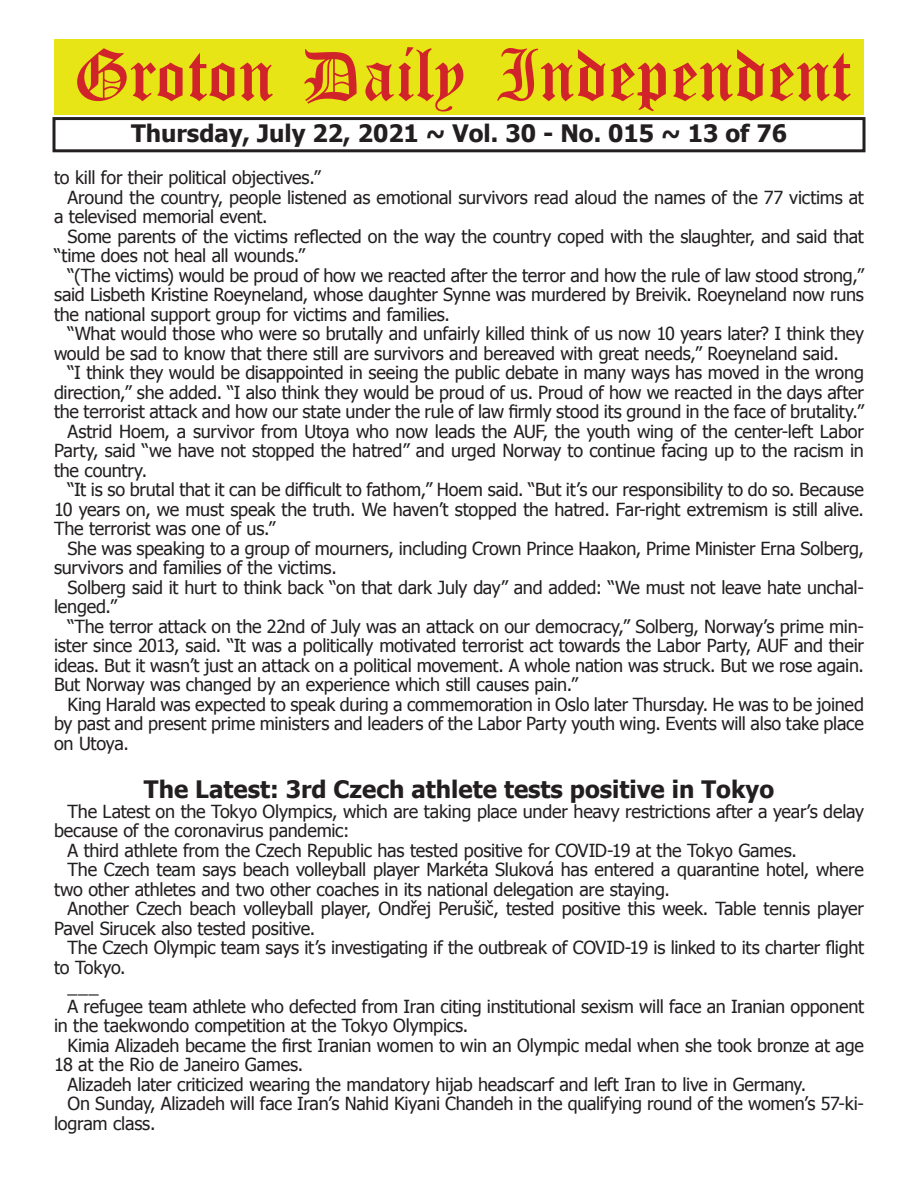
<style>
.page{position:relative;width:918px;height:1188px;background:#fff}
.page>*{position:absolute;margin:0;border:0;box-sizing:border-box;transform-origin:0 0}
.t1{font:54px "Old English Five";color:#d1232a}
.t2{font:700 24px "Tahoma";color:#231f20}
.t3{font:18px "Tahoma";letter-spacing:-.01em;color:#231f20}
</style>
<div class="page">
<div style="left:52px;top:117px;width:814px;height:35px;border:3px solid #231f20"></div>
<div style="left:54px;top:40px;width:810px;height:75px;background:#e7e515"></div>
<h1 class="t1" style="left:73px;top:50px;width:779px">Groton Daily Independent</h1>
<h2 class="t2" style="left:131px;top:116px;width:657px">Thursday, July 22, 2021 ~ Vol. 30 - No. 015 ~ 13 of 76</h2>
<p class="t3" style="left:54px;top:166px;width:268px">to kill for their political objectives.”</p>
<p class="t3" style="left:68px;top:185px;width:798px">Around the country, people listened as emotional survivors read aloud the names of the 77 victims at</p>
<p class="t3" style="left:54px;top:205px;width:215px">a televised memorial event.</p>
<p class="t3" style="left:68px;top:224px;width:798px">Some parents of the victims reflected on the way the country coped with the slaughter, and said that</p>
<p class="t3" style="left:54px;top:244px;width:253px">“time does not heal all wounds.”</p>
<p class="t3" style="left:68px;top:263px;width:798px">“(The victims) would be proud of how we reacted after the terror and how the rule of law stood strong,”</p>
<p class="t3" style="left:54px;top:283px;width:811px">said Lisbeth Kristine Roeyneland, whose daughter Synne was murdered by Breivik. Roeyneland now runs</p>
<p class="t3" style="left:54px;top:302px;width:398px">the national support group for victims and families.</p>
<p class="t3" style="left:68px;top:322px;width:798px">“What would those who were so brutally and unfairly killed think of us now 10 years later? I think they</p>
<p class="t3" style="left:54px;top:341px;width:786px">would be sad to know that there still are survivors and bereaved with great needs,” Roeyneland said.</p>
<p class="t3" style="left:68px;top:361px;width:798px">“I think they would be disappointed in seeing the public debate in many ways has moved in the wrong</p>
<p class="t3" style="left:54px;top:380px;width:812px">direction,” she added. “I also think they would be proud of us. Proud of how we reacted in the days after</p>
<p class="t3" style="left:54px;top:400px;width:811px">the terrorist attack and how our state under the rule of law firmly stood its ground in the face of brutality.”</p>
<p class="t3" style="left:68px;top:419px;width:798px">Astrid Hoem, a survivor from Utoya who now leads the AUF, the youth wing of the center-left Labor</p>
<p class="t3" style="left:54px;top:439px;width:811px">Party, said “we have not stopped the hatred” and urged Norway to continue facing up to the racism in</p>
<p class="t3" style="left:54px;top:458px;width:95px">the country.</p>
<p class="t3" style="left:68px;top:478px;width:798px">“It is so brutal that it can be difficult to fathom,” Hoem said. “But it’s our responsibility to do so. Because</p>
<p class="t3" style="left:54px;top:497px;width:811px">10 years on, we must speak the truth. We haven’t stopped the hatred. Far-right extremism is still alive.</p>
<p class="t3" style="left:54px;top:517px;width:223px">The terrorist was one of us.”</p>
<p class="t3" style="left:68px;top:536px;width:798px">She was speaking to a group of mourners, including Crown Prince Haakon, Prime Minister Erna Solberg,</p>
<p class="t3" style="left:54px;top:556px;width:284px">survivors and families of the victims.</p>
<p class="t3" style="left:68px;top:575px;width:798px">Solberg said it hurt to think back “on that dark July day” and added: “We must not leave hate unchal-</p>
<p class="t3" style="left:54px;top:595px;width:64px">lenged.”</p>
<p class="t3" style="left:68px;top:614px;width:798px">“The terror attack on the 22nd of July was an attack on our democracy,” Solberg, Norway’s prime min-</p>
<p class="t3" style="left:54px;top:634px;width:811px">ister since 2013, said. “It was a politically motivated terrorist act towards the Labor Party, AUF and their</p>
<p class="t3" style="left:54px;top:653px;width:811px">ideas. But it wasn’t just an attack on a political movement. A whole nation was struck. But we rose again.</p>
<p class="t3" style="left:54px;top:673px;width:526px">But Norway was changed by an experience which still causes pain.”</p>
<p class="t3" style="left:68px;top:692px;width:798px">King Harald was expected to speak during a commemoration in Oslo later Thursday. He was to be joined</p>
<p class="t3" style="left:54px;top:712px;width:811px">by past and present prime ministers and leaders of the Labor Party youth wing. Events will also take place</p>
<p class="t3" style="left:54px;top:731px;width:76px">on Utoya.</p>
<h2 class="t2" style="left:144px;top:773px;width:632px">The Latest: 3rd Czech athlete tests positive in Tokyo</h2>
<p class="t3" style="left:68px;top:799px;width:798px">The Latest on the Tokyo Olympics, which are taking place under heavy restrictions after a year’s delay</p>
<p class="t3" style="left:54px;top:819px;width:297px">because of the coronavirus pandemic:</p>
<p class="t3" style="left:68px;top:838px;width:731px">A third athlete from the Czech Republic has tested positive for COVID-19 at the Tokyo Games.</p>
<p class="t3" style="left:68px;top:858px;width:798px">The Czech team says beach volleyball player Markéta Sluková has entered a quarantine hotel, where</p>
<p class="t3" style="left:54px;top:877px;width:617px">two other athletes and two other coaches in its national delegation are staying.</p>
<p class="t3" style="left:68px;top:897px;width:798px">Another Czech beach volleyball player, Ondřej Perušič, tested positive this week. Table tennis player</p>
<p class="t3" style="left:54px;top:916px;width:263px">Pavel Sirucek also tested positive.</p>
<p class="t3" style="left:68px;top:936px;width:798px">The Czech Olympic team says it’s investigating if the outbreak of COVID-19 is linked to its charter flight</p>
<p class="t3" style="left:54px;top:955px;width:73px">to Tokyo.</p>
<p class="t3" style="left:68px;top:975px;width:33px">___</p>
<p class="t3" style="left:68px;top:994px;width:798px">A refugee team athlete who defected from Iran citing institutional sexism will face an Iranian opponent</p>
<p class="t3" style="left:54px;top:1014px;width:416px">in the taekwondo competition at the Tokyo Olympics.</p>
<p class="t3" style="left:68px;top:1033px;width:798px">Kimia Alizadeh became the first Iranian women to win an Olympic medal when she took bronze at age</p>
<p class="t3" style="left:54px;top:1053px;width:251px">18 at the Rio de Janeiro Games.</p>
<p class="t3" style="left:68px;top:1072px;width:740px">Alizadeh later criticized wearing the mandatory hijab headscarf and left Iran to live in Germany.</p>
<p class="t3" style="left:68px;top:1092px;width:798px">On Sunday, Alizadeh will face Iran’s Nahid Kiyani Chandeh in the qualifying round of the women’s 57-ki-</p>
<p class="t3" style="left:54px;top:1111px;width:103px">logram class.</p>
</div>
